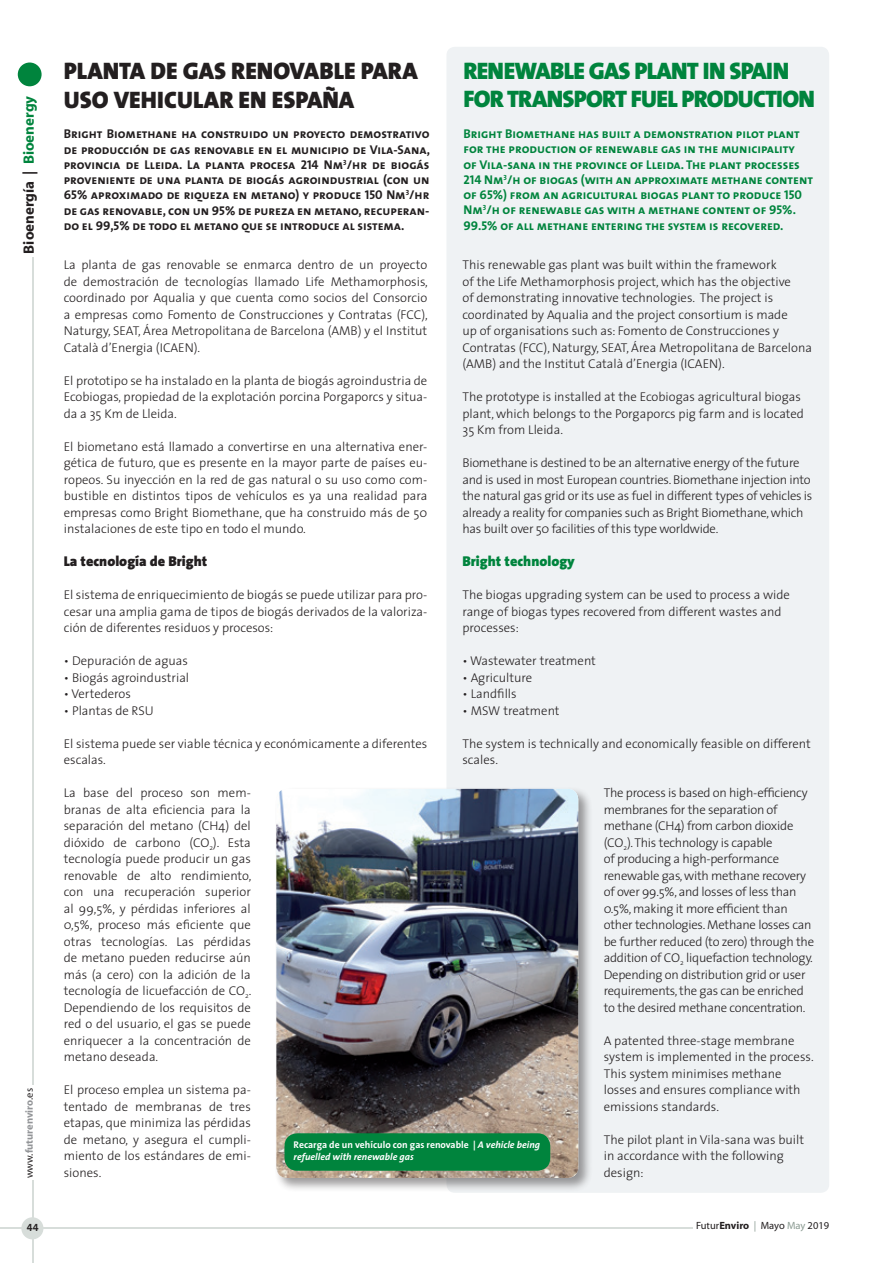
<style>
.page{position:relative;width:893px;height:1263px;background:#fff}
.page>*{position:absolute;margin:0;border:0;box-sizing:border-box;transform-origin:0 0}
.Titular_Grande{font:24px/28.5px "The Sans Black Caps";letter-spacing:-.03em;color:#00843d}
.Titular_Grande-2{font:24px/28.8px "The Sans Black Caps";color:#231f20}
.t1{font:700 15px "Myriad";color:#231f20}
.Ladillo_Texto_-_espñ{font:900 14.25px "The Sans";color:#231f20}
.Ladillo_Texto{font:900 14.25px "The Sans";color:#00843d}
.Texto_ingles{font:300 12.75px/16.5px "The Sans";letter-spacing:-.015em;color:#231f20}
.Texto{font:300 12.75px/16.5px "The Sans";color:#231f20;text-align:justify}
.Titular_Grande-3{font:12.75px/15.3px "The Sans Bold Caps";color:#231f20;text-align:justify}
.Titular_Grande-4{font:12.75px/15.3px "The Sans Bold Caps";color:#00843d}
.t2{font:10.5px "Myriad";color:#231f20}
.t3{font:700 10.5px "Myriad";color:#939598}
.t4{font:10.5px "The Sans Bold Caps";color:#231f20}
.t5{font:italic 700 9.75px/11.7px "The Sans";color:#fff}
.s1{color:#00843d}
.s2{font-weight:400;color:#231f20}
.s3{font-style:normal}
.s4{font-weight:700}
.s5{color:#8b9b92}
</style>
<div class="page">
<div style="left:18px;top:63px;width:24px;height:23px;background:#00843d;border-radius:50%"></div>
<hr style="left:32px;top:257px;width:1px;height:827px;background:#d7ddda">
<hr style="left:0;top:1228px;width:692px;height:1px;background:#d7ddda">
<hr style="left:32px;top:1180px;width:1px;height:83px;background:#d7ddda">
<div style="left:21px;top:1217px;width:22px;height:22px;background:#d7ddda;border-radius:50%"></div>
<div style="left:446px;top:47px;width:383px;height:1146px;background:#eff2f4;border-radius:9px"></div>
<div style="left:274px;top:786px;width:319px;height:406px;background:#231f20;opacity:.45"></div>
<img style="left:276px;top:789px;width:302px;height:389px">
<div style="left:284px;top:1133px;width:266px;height:38px;background:#00843d;border-radius:13px"></div>
<p class="t1" style="left:21px;top:254px;width:159px;rotate:-90deg">Bioenergía | <span class="s1">Bioenergy</span></p>
<p class="t3" style="left:24px;top:1178px;width:92px;rotate:-90deg"><span class="s2">www.</span>futurenviro<span class="s2">.es</span></p>
<p class="t4" style="left:27px;top:1219px;width:13px">44</p>
<p class="Titular_Grande-2" style="left:64px;top:56px;width:355px">PLANTA DE GAS RENOVABLE PARA<br>USO VEHICULAR EN ESPAÑA</p>
<p class="Titular_Grande-3" style="left:64px;top:126px;width:368px">Bright Biomethane ha construido un proyecto demostrativo de producción de gas renovable en el municipio de Vila-Sana, provincia de Lleida. La planta procesa 214 Nm<sup>3</sup>/hr de biogás proveniente de una planta de biogás agroindustrial (con un 65% aproximado de riqueza en metano) y produce 150 Nm<sup>3</sup>/hr de gas renovable, con un 95% de pureza en metano, recuperan&shy;do el 99,5% de todo el metano que se introduce al sistema.</p>
<p class="Titular_Grande" style="left:463px;top:56px;width:353px">RENEWABLE GAS PLANT IN SPAIN<br>FOR TRANSPORT FUEL PRODUCTION</p>
<p class="Titular_Grande-4" style="left:463px;top:126px;width:351px">Bright Biomethane has built a demonstration pilot plant for the production of renewable gas in the municipality<br>of Vila-sana in the province of Lleida. The plant processes 214 Nm<sup>3</sup>/h of biogas (with an approximate methane content of 65%) from an agricultural biogas plant to produce 150<br>Nm<sup>3</sup>/h of renewable gas with a methane content of 95%.<br>99.5% of all methane entering the system is recovered.</p>
<p class="Texto_ingles" style="left:462px;top:256px;width:351px">This renewable gas plant was built within the framework<br>of the Life Methamorphosis project, which has the objective<br>of demonstrating innovative technologies. The project is coordinated by Aqualia and the project consortium is made<br>up of organisations such as: Fomento de Construcciones y Contratas (FCC), Naturgy, SEAT, Área Metropolitana de Barcelona (AMB) and the Institut Català d’Energia (ICAEN).</p>
<p class="Texto_ingles" style="left:462px;top:388px;width:343px">The prototype is installed at the Ecobiogas agricultural biogas plant, which belongs to the Porgaporcs pig farm and is located<br>35 Km from Lleida.</p>
<p class="Texto_ingles" style="left:462px;top:454px;width:351px">Biomethane is destined to be an alternative energy of the future and is used in most European countries. Biomethane injection into the natural gas grid or its use as fuel in different types of vehicles is already a reality for companies such as Bright Biomethane, which has built over 50 facilities of this type worldwide.</p>
<p class="Ladillo_Texto" style="left:462px;top:549px;width:114px">Bright technology</p>
<p class="Texto_ingles" style="left:462px;top:586px;width:329px">The biogas upgrading system can be used to process a wide range of biogas types recovered from different wastes and processes:</p>
<p class="Texto_ingles" style="left:462px;top:652px;width:135px">• Wastewater treatment</p>
<p class="Texto_ingles" style="left:462px;top:669px;width:71px">• Agriculture</p>
<p class="Texto_ingles" style="left:462px;top:685px;width:56px">• Landfills</p>
<p class="Texto_ingles" style="left:462px;top:702px;width:99px">• MSW treatment</p>
<p class="Texto_ingles" style="left:462px;top:735px;width:350px">The system is technically and economically feasible on different scales.</p>
<p class="Texto_ingles" style="left:604px;top:784px;width:212px">The process is based on high-efficiency membranes for the separation of methane (CH4) from carbon dioxide (CO<sub>2</sub>). This technology is capable<br>of producing a high-performance renewable gas, with methane recovery of over 99.5%, and losses of less than 0.5%, making it more efficient than other technologies. Methane losses can be further reduced (to zero) through the addition of CO<sub>2</sub> liquefaction technology.<br>Depending on distribution grid or user requirements, the gas can be enriched to the desired methane concentration.</p>
<p class="Texto_ingles" style="left:604px;top:1032px;width:211px">A patented three-stage membrane system is implemented in the process.<br>This system minimises methane losses and ensures compliance with emissions standards.</p>
<p class="Texto_ingles" style="left:604px;top:1131px;width:202px">The pilot plant in Vila-sana was built in accordance with the following design:</p>
<p class="Texto" style="left:64px;top:256px;width:366px">La planta de gas renovable se enmarca dentro de un proyecto de demostración de tecnologías llamado Life Methamorphosis, coordinado por Aqualia y que cuenta como socios del Consorcio a empresas como Fomento de Construcciones y Contratas (FCC), Naturgy, SEAT, Área Metropolitana de Barcelona (AMB) y el Institut Català d’Energia (ICAEN).</p>
<p class="Texto" style="left:64px;top:372px;width:365px">El prototipo se ha instalado en la planta de biogás agroindustria de Ecobiogas, propiedad de la explotación porcina Porgaporcs y situa&shy;da a 35 Km de Lleida.</p>
<p class="Texto" style="left:64px;top:438px;width:365px">El biometano está llamado a convertirse en una alternativa ener&shy;gética de futuro, que es presente en la mayor parte de países eu&shy;ropeos. Su inyección en la red de gas natural o su uso como com&shy;bustible en distintos tipos de vehículos es ya una realidad para empresas como Bright Biomethane, que ha construido más de 50 instalaciones de este tipo en todo el mundo.</p>
<p class="Ladillo_Texto_-_espñ" style="left:64px;top:549px;width:145px">La tecnología de Bright</p>
<p class="Texto" style="left:64px;top:586px;width:365px">El sistema de enriquecimiento de biogás se puede utilizar para pro&shy;cesar una amplia gama de tipos de biogás derivados de la valoriza&shy;ción de diferentes residuos y procesos:</p>
<p class="Texto" style="left:64px;top:652px;width:126px">• Depuración de aguas</p>
<p class="Texto" style="left:64px;top:669px;width:127px">• Biogás agroindustrial</p>
<p class="Texto" style="left:64px;top:685px;width:69px">• Vertederos</p>
<p class="Texto" style="left:64px;top:702px;width:92px">• Plantas de RSU</p>
<p class="Texto" style="left:64px;top:735px;width:365px">El sistema puede ser viable técnica y económicamente a diferentes escalas.</p>
<p class="Texto" style="left:64px;top:784px;width:189px">La base del proceso son mem&shy;branas de alta eficiencia para la separación del metano (CH4) del dióxido de carbono (CO<sub>2</sub>). Esta tecnología puede producir un gas renovable de alto rendimiento, con una recuperación superior al 99,5%, y pérdidas inferiores al 0,5%, proceso más eficiente que otras tecnologías. Las pérdidas de metano pueden reducirse aún más (a cero) con la adición de la tecnología de licuefacción de CO<sub>2</sub>.<br>Dependiendo de los requisitos de red o del usuario, el gas se puede enriquecer a la concentración de metano deseada.</p>
<p class="Texto" style="left:64px;top:1081px;width:189px">El proceso emplea un sistema pa&shy;tentado de membranas de tres etapas, que minimiza las pérdidas de metano, y asegura el cumpli&shy;miento de los estándares de emi&shy;siones.</p>
<p class="t5" style="left:294px;top:1138px;width:248px"><span class="s3">Recarga de un vehículo con gas renovable |</span> A vehicle being refuelled with renewable gas</p>
<p class="t2" style="left:696px;top:1220px;width:135px">Futur<span class="s4">Enviro</span> <span class="s5">|</span> Mayo <span class="s5">May</span> 2019</p>
</div>
